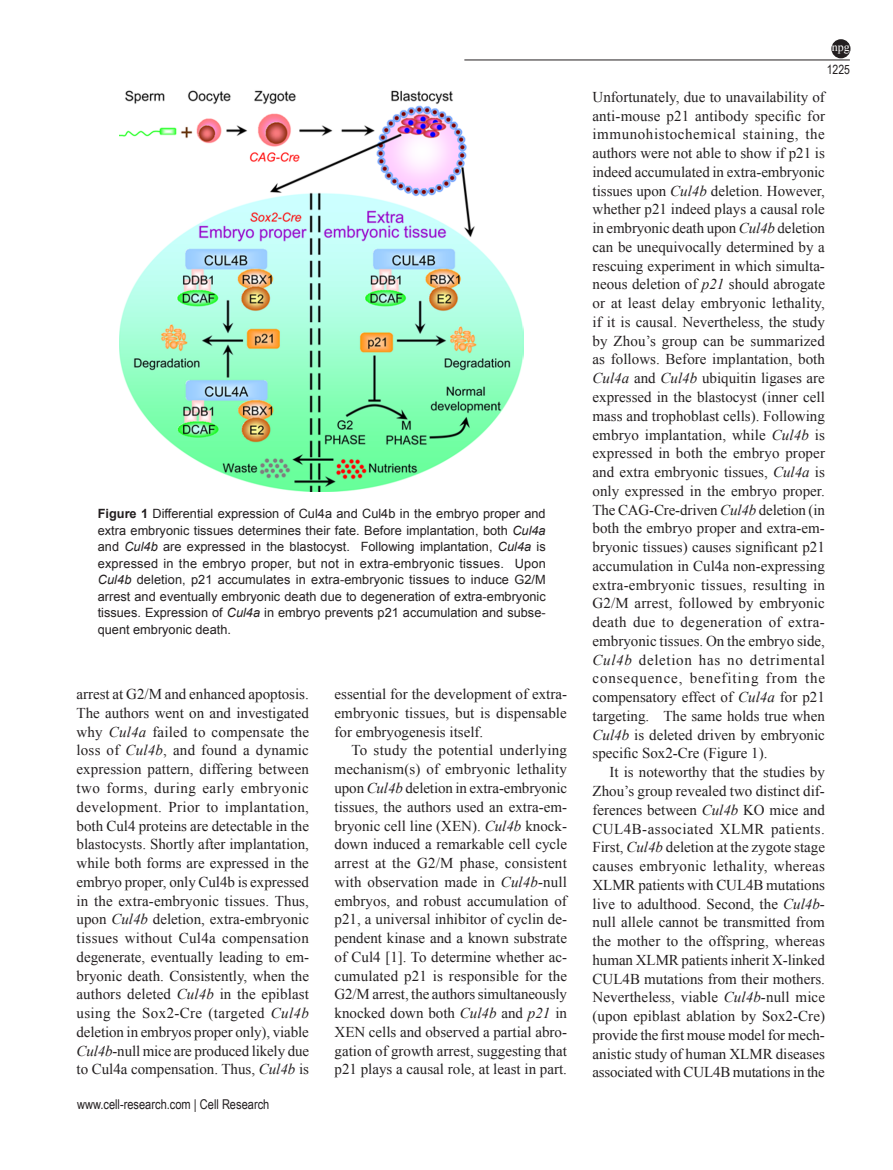
<style>
.page{position:relative;width:893px;height:1170px;background:#fff}
.page>*{position:absolute;margin:0;border:0;box-sizing:border-box;transform-origin:0 0}
.t1{font:15px/18.8px "Times New Roman";color:#231f20;text-align:justify}
.t2{font:15px "Times New Roman PSMT2";color:#231f20}
.t3{font:13.5px "Arial Narrow";color:#231f20}
.t4{font:12.75px/16.5px "Arial";color:#231f20;text-align:justify}
.t5{font:12.75px "Arial Narrow";color:#231f20}
.t6{font:12px "Times New Roman";color:#fff}
.s1{font-weight:700}
.s2{font-style:italic}
.s3{font-family:"Times New Roman"}
</style>
<div class="page">
<hr style="left:464px;top:60px;width:386px;height:1px;background:#231f20">
<div style="left:832px;top:40px;width:18px;height:18px;background:#231f20;border-radius:50%"></div>
<div style="left:831px;top:39px;width:19px;height:19px;border:2px solid #231f20;border-radius:50%"></div>
<img style="left:120px;top:90px;width:404px;height:401px">
<p class="t4" style="left:98px;top:505px;width:450px"><span class="s1">Figure 1</span> Differential expression of Cul4a and Cul4b in the embryo proper and extra embryonic tissues determines their fate. Before implantation, both <span class="s2">Cul4a </span>and <span class="s2">Cul4b</span> are expressed in the blastocyst. Following implantation, <span class="s2">Cul4a</span> is expressed in the embryo proper, but not in extra-embryonic tissues. Upon <span class="s2">Cul4b</span> deletion, p21 accumulates in extra-embryonic tissues to induce G2/M arrest and eventually embryonic death due to degeneration of extra-embryonic tissues. Expression of <span class="s2">Cul4a</span> in embryo prevents p21 accumulation and subse&shy;quent embryonic death.</p>
<p class="t1" style="left:77px;top:684px;width:234px">arrest at G2/M and enhanced apoptosis.<br>The authors went on and investigated why <span class="s2">Cul4a</span> failed to compensate the loss of <span class="s2">Cul4b</span>, and found a dynamic expression pattern, differing between two forms, during early embryonic development. Prior to implantation, both Cul4 proteins are detectable in the blastocysts. Shortly after implantation, while both forms are expressed in the embryo proper, only Cul4b is expressed in the extra-embryonic tissues. Thus, upon <span class="s2">Cul4b</span> deletion, extra-embryonic tissues without Cul4a compensation degenerate, eventually leading to em&shy;bryonic death. Consistently, when the authors deleted <span class="s2">Cul4b</span> in the epiblast using the Sox2-Cre (targeted <span class="s2">Cul4b </span>deletion in embryos proper only), viable <span class="s2">Cul4b-</span>null mice are produced likely due to Cul4a compensation. Thus, <span class="s2">Cul4b</span> is</p>
<p class="t1" style="left:335px;top:684px;width:234px">essential for the development of extra&shy;embryonic tissues, but is dispensable for embryogenesis itself.</p>
<p class="t1" style="left:335px;top:740px;width:234px;text-indent:17px">To study the potential underlying mechanism(s) of embryonic lethality upon <span class="s2">Cul4b</span> deletion in extra-embryonic tissues, the authors used an extra-em&shy;bryonic cell line (XEN). <span class="s2">Cul4b</span> knock&shy;down induced a remarkable cell cycle arrest at the G2/M phase, consistent with observation made in <span class="s2">Cul4b-</span>null embryos, and robust accumulation of p21, a universal inhibitor of cyclin de&shy;pendent kinase and a known substrate of Cul4 [1]. To determine whether ac&shy;cumulated p21 is responsible for the G2/M arrest, the authors simultaneously knocked down both <span class="s2">Cul4b</span> and <span class="s2">p21</span> in XEN cells and observed a partial abro&shy;gation of growth arrest, suggesting that p21 plays a causal role, at least in part.</p>
<p class="t3" style="left:77px;top:1094px;width:194px">www.cell-research.com | Cell Research</p>
<p class="t6" style="left:832px;top:39px;width:19px">npg</p>
<p class="t5" style="left:827px;top:60px;width:25px">1225</p>
<p class="t1" style="left:592px;top:87px;width:234px">Unfortunately, due to unavailability of</p>
<p class="t2" style="left:592px;top:105px;width:234px">anti-mouse p21 antibody specific for</p>
<p class="t1" style="left:592px;top:125px;width:234px">immunohistochemical staining, the authors were not able to show if p21 is indeed accumulated in extra-embryonic tissues upon <span class="s2">Cul4b</span> deletion. However, whether p21 indeed plays a causal role in embryonic death upon <span class="s2">Cul4b</span> deletion can be unequivocally determined by a rescuing experiment in which simulta&shy;neous deletion of <span class="s2">p21</span> should abrogate or at least delay embryonic lethality, if it is causal. Nevertheless, the study by Zhou’s group can be summarized as follows. Before implantation, both <span class="s2">Cul4a</span> and <span class="s2">Cul4b</span> ubiquitin ligases are expressed in the blastocyst (inner cell mass and trophoblast cells). Following embryo implantation, while <span class="s2">Cul4b</span> is expressed in both the embryo proper and extra embryonic tissues, <span class="s2">Cul4a</span> is only expressed in the embryo proper.<br>The CAG-Cre-driven <span class="s2">Cul4b</span> deletion (in both the embryo proper and extra-em-</p>
<p class="t2" style="left:592px;top:537px;width:234px">bryonic tissues) causes significant p21</p>
<p class="t1" style="left:592px;top:556px;width:234px">accumulation in Cul4a non-expressing extra-embryonic tissues, resulting in G2/M arrest, followed by embryonic death due to degeneration of extra&shy;embryonic tissues. On the embryo side, <span class="s2">Cul4b</span> deletion has no detrimental consequence, benefiting from the compensatory effect of <span class="s2">Cul4a</span> for p21 targeting. The same holds true when <span class="s2">Cul4b</span> is deleted driven by embryonic</p>
<p class="t2" style="left:592px;top:743px;width:176px">specific Sox2-Cre (Figure 1).</p>
<p class="t1" style="left:592px;top:762px;width:234px;text-indent:17px">It is noteworthy that the studies by Zhou’s group revealed two distinct dif&shy;ferences between <span class="s2">Cul4b</span> KO mice and CUL4B-associated XLMR patients.<br>First, <span class="s2">Cul4b</span> deletion at the zygote stage causes embryonic lethality, whereas XLMR patients with CUL4B mutations live to adulthood. Second, the <span class="s2">Cul4b&shy;</span>null allele cannot be transmitted from the mother to the offspring, whereas human XLMR patients inherit X-linked CUL4B mutations from their mothers.<br>Nevertheless, viable <span class="s2">Cul4b-</span>null mice (upon epiblast ablation by Sox2-Cre)</p>
<p class="t2" style="left:592px;top:1024px;width:234px">provide the first mouse model for mech<span class="s3">-</span></p>
<p class="t1" style="left:592px;top:1043px;width:234px">anistic study of human XLMR diseases associated with CUL4B mutations in the</p>
</div>
